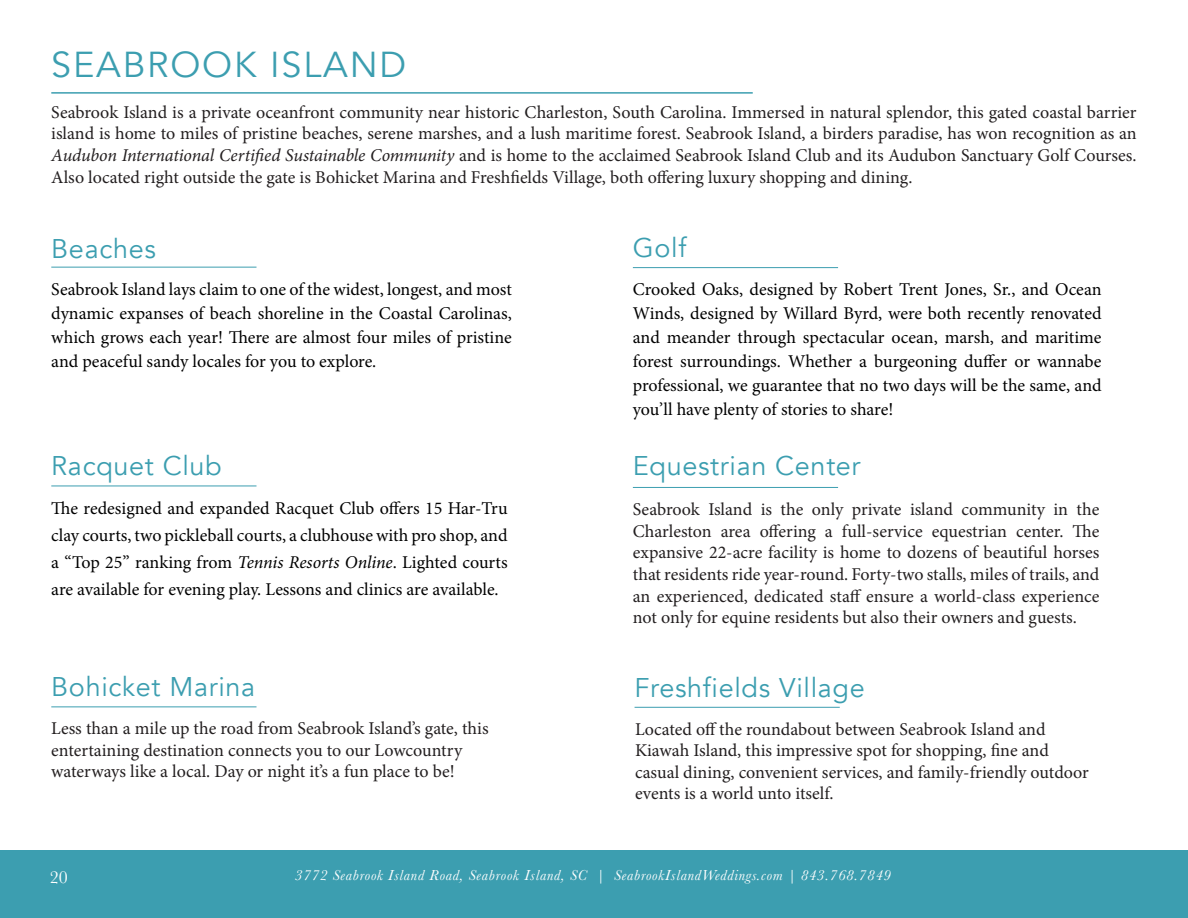
<style>
.page{position:relative;width:1188px;height:918px;background:#fff}
.page>*{position:absolute;margin:0;border:0;box-sizing:border-box;transform-origin:0 0}
.t1{font:36px "Avenir";letter-spacing:.05em;color:#3c9eb0}
.t2{font:27px "Avenir";letter-spacing:.025em;color:#3c9eb0}
.t3{font:18px/21.6px "Minion Pro";color:#231f20;text-align:justify}
.t4{font:18px/24px "Minion Pro";color:#000;text-align:justify}
.t5{font:18px "Baskerville";color:#fff}
.t6{font:italic 15px "Baskerville";letter-spacing:.05em;color:#fff}
.s1{font-style:italic}
</style>
<div class="page">
<div style="left:0;top:850px;width:1188px;height:68px;background:#3c9eb0"></div>
<hr style="left:51px;top:267px;width:206px;height:1px;background:#3c9eb0">
<hr style="left:633px;top:267px;width:205px;height:1px;background:#3c9eb0">
<hr style="left:51px;top:486px;width:206px;height:1px;background:#3c9eb0">
<hr style="left:51px;top:706px;width:206px;height:1px;background:#3c9eb0">
<hr style="left:635px;top:707px;width:205px;height:1px;background:#3c9eb0">
<hr style="left:633px;top:487px;width:205px;height:1px;background:#3c9eb0">
<hr style="left:51px;top:92px;width:702px;height:2px;background:#3c9eb0">
<h1 class="t1" style="left:51px;top:43px;width:356px">SEABROOK ISLAND</h1>
<p class="t3" style="left:51px;top:101px;width:1087px">Seabrook Island is a private oceanfront community near historic Charleston, South Carolina. Immersed in natural splendor, this gated coastal barrier island is home to miles of pristine beaches, serene marshes, and a lush maritime forest. Seabrook Island, a birders paradise, has won recognition as an <span class="s1">Audubon International Certified Sustainable Community</span> and is home to the acclaimed Seabrook Island Club and its Audubon Sanctuary Golf Courses.<br>Also located right outside the gate is Bohicket Marina and Freshfields Village, both offering luxury shopping and dining.</p>
<h2 class="t2" style="left:51px;top:233px;width:106px">Beaches</h2>
<h2 class="t2" style="left:633px;top:232px;width:55px">Golf</h2>
<p class="t4" style="left:51px;top:277px;width:462px">Seabrook Island lays claim to one of the widest, longest, and most dynamic expanses of beach shoreline in the Coastal Carolinas, which grows each year! There are almost four miles of pristine and peaceful sandy locales for you to explore.</p>
<p class="t4" style="left:633px;top:278px;width:470px">Crooked Oaks, designed by Robert Trent Jones, Sr., and Ocean Winds, designed by Willard Byrd, were both recently renovated and meander through spectacular ocean, marsh, and maritime forest surroundings. Whether a burgeoning duffer or wannabe professional, we guarantee that no two days will be the same, and you’ll have plenty of stories to share!</p>
<h2 class="t2" style="left:51px;top:450px;width:172px">Racquet Club</h2>
<p class="t4" style="left:51px;top:495px;width:458px;line-height:27px">The redesigned and expanded Racquet Club offers 15 Har-Tru clay courts, two pickleball courts, a clubhouse with pro shop, and a “Top 25” ranking from <span class="s1">Tennis Resorts Online</span>. Lighted courts are available for evening play. Lessons and clinics are available.</p>
<h2 class="t2" style="left:633px;top:450px;width:229px">Equestrian Center</h2>
<p class="t3" style="left:633px;top:499px;width:468px">Seabrook Island is the only private island community in the Charleston area offering a full-service equestrian center. The expansive 22-acre facility is home to dozens of beautiful horses that residents ride year-round. Forty-two stalls, miles of trails, and an experienced, dedicated staff ensure a world-class experience not only for equine residents but also their owners and guests.</p>
<h2 class="t2" style="left:51px;top:671px;width:205px">Bohicket Marina</h2>
<h2 class="t2" style="left:635px;top:671px;width:232px">Freshfields Village</h2>
<p class="t3" style="left:51px;top:718px;width:439px;text-align:left">Less than a mile up the road from Seabrook Island’s gate, this entertaining destination connects you to our Lowcountry waterways like a local. Day or night it’s a fun place to be!</p>
<p class="t3" style="left:635px;top:718px;width:455px;text-align:left">Located off the roundabout between Seabrook Island and Kiawah Island, this impressive spot for shopping, fine and casual dining, convenient services, and family-friendly outdoor events is a world unto itself.</p>
<p class="t5" style="left:50px;top:866px;width:19px">20</p>
<p class="t6" style="left:295px;top:865px;width:597px">3772 Seabrook Island Road, Seabrook Island, SC | SeabrookIslandWeddings.com | 843.768.7849</p>
</div>
